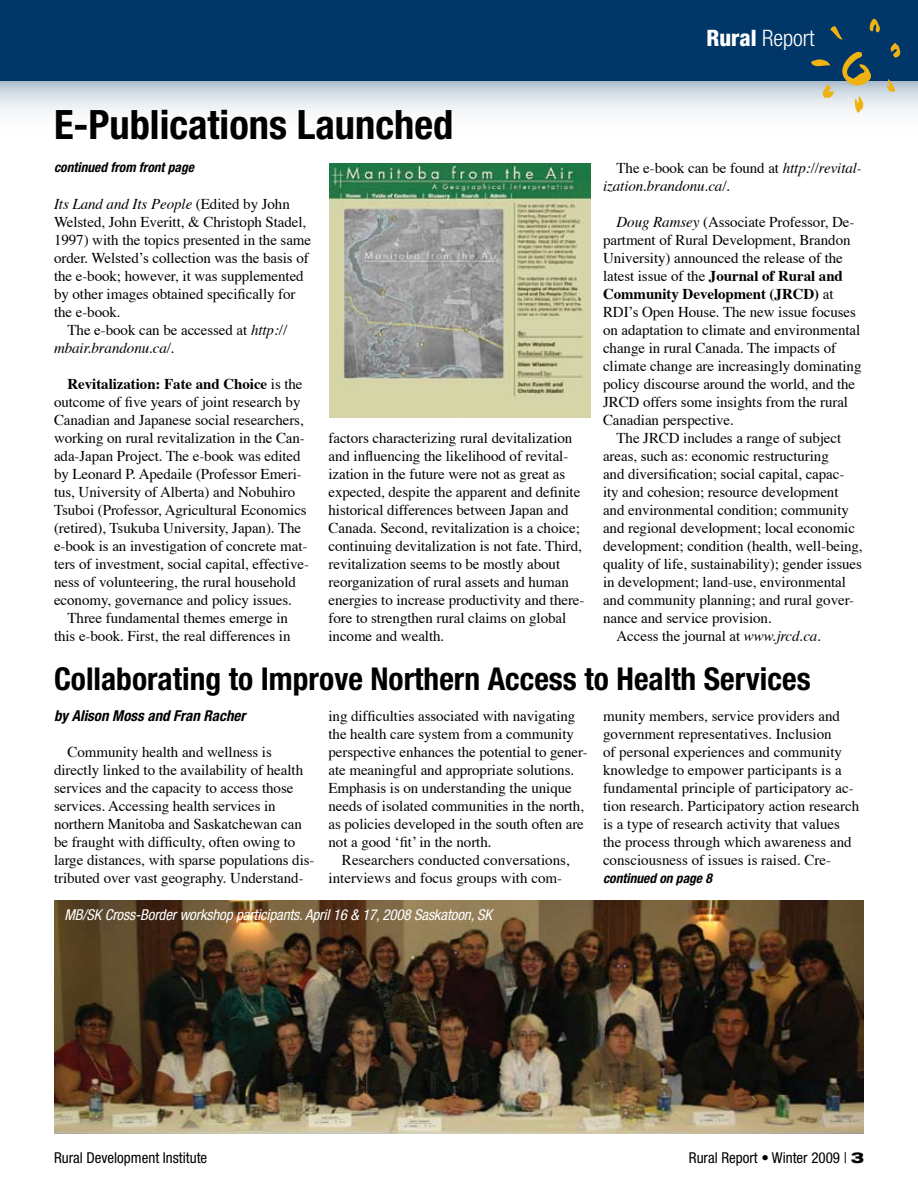
<style>
.page{position:relative;width:918px;height:1188px;background:#fff}
.page>*{position:absolute;margin:0;border:0;box-sizing:border-box;transform-origin:0 0}
.t1{font:700 condensed 40.5px "Helvetica Neue";color:#000}
.t2{font:700 condensed 31.5px "Helvetica Neue";color:#000}
.t3{font:300 condensed 22.65px "Helvetica Neue";color:#fff}
.t4{font:15px/18px "Times";letter-spacing:-.005em;color:#000}
.t5{font:italic 15px/18px "Times";letter-spacing:-.005em;color:#000}
.t6{font:italic condensed 15px "Helvetica Neue";letter-spacing:-.01em;color:#fff}
.t7{font:condensed 15px "Helvetica Neue";color:#000}
.t8{font:italic 700 condensed 15px "Helvetica Neue";color:#000}
.t9{font:italic 700 condensed 13.5px "Helvetica Neue";color:#000}
.s1{font-weight:800}
.s2{font-style:normal}
.s3{font-style:italic}
.s4{font-weight:700}
.s5{font-weight:800;font-stretch:expanded}
</style>
<div class="page">
<svg style="left:0;top:80px;width:918px;height:91px"></svg>
<div style="left:0;top:0;width:918px;height:80px;background:#003768"></div>
<svg style="left:869px;top:19px;width:11px;height:14px"></svg>
<svg style="left:830px;top:26px;width:13px;height:14px"></svg>
<svg style="left:890px;top:43px;width:10px;height:15px"></svg>
<svg style="left:886px;top:79px;width:9px;height:13px"></svg>
<svg style="left:811px;top:52px;width:61px;height:61px"></svg>
<img style="left:329px;top:164px;width:261px;height:253px">
<img style="left:54px;top:900px;width:810px;height:234px">
<h3 class="t3" style="left:706px;top:25px;width:110px"><span class="s1">Rural</span> Report</h3>
<h1 class="t1" style="left:54px;top:101px;width:401px">E-Publications Launched</h1>
<p class="t9" style="left:54px;top:160px;width:142px">continued from front page</p>
<p class="t5" style="left:54px;top:194px;width:237px">Its Land and Its People <span class="s2">(Edited by John</span></p>
<p class="t4" style="left:54px;top:211px;width:254px">Welsted, John Everitt, &amp; Christoph Stadel,</p>
<p class="t4" style="left:54px;top:229px;width:259px">1997) with the topics presented in the same</p>
<p class="t4" style="left:54px;top:247px;width:256px">order. Welsted’s collection was the basis of</p>
<p class="t4" style="left:54px;top:265px;width:251px">the e-book; however, it was supplemented</p>
<p class="t4" style="left:54px;top:283px;width:243px">by other images obtained specifically for</p>
<p class="t4" style="left:54px;top:301px;width:68px">the e-book.</p>
<p class="t4" style="left:68px;top:319px;width:221px">The e-book can be accessed at <span class="s3">http://</span></p>
<p class="t5" style="left:54px;top:338px;width:122px">mbair.brandonu.ca/.</p>
<p class="t4" style="left:54px;top:373px;width:257px;text-indent:14px"><span class="s4">Revitalization: Fate and Choice</span> is the outcome of five years of joint research by Canadian and Japanese social researchers, working on rural revitalization in the Can&shy;ada-Japan Project. The e-book was edited by Leonard P. Apedaile (Professor Emeri&shy;tus, University of Alberta) and Nobuhiro Tsuboi (Professor, Agricultural Economics (retired), Tsukuba University, Japan). The e-book is an investigation of concrete mat&shy;ters of investment, social capital, effective&shy;ness of volunteering, the rural household economy, governance and policy issues.</p>
<p class="t4" style="left:54px;top:607px;width:238px;text-align:right">Three fundamental themes emerge in this e-book. First, the real differences in</p>
<p class="t4" style="left:328px;top:427px;width:258px">factors characterizing rural devitalization and influencing the likelihood of revital&shy;ization in the future were not as great as expected, despite the apparent and definite historical differences between Japan and Canada. Second, revitalization is a choice; continuing devitalization is not fate. Third, revitalization seems to be mostly about reorganization of rural assets and human energies to increase productivity and there&shy;fore to strengthen rural claims on global income and wealth.</p>
<p class="t5" style="left:603px;top:158px;width:260px;text-indent:14px"><span class="s2">The e-book can be found at</span> http://revital&shy;ization.brandonu.ca/.</p>
<p class="t4" style="left:603px;top:212px;width:260px;text-indent:14px"><span class="s3">Doug Ramsey</span> (Associate Professor, De&shy;partment of Rural Development, Brandon University) announced the release of the latest issue of the <span class="s4">Journal of Rural and Community Development (JRCD)</span> at RDI’s Open House. The new issue focuses on adaptation to climate and environmental change in rural Canada. The impacts of climate change are increasingly dominating policy discourse around the world, and the JRCD offers some insights from the rural Canadian perspective.</p>
<p class="t4" style="left:616px;top:428px;width:226px">The JRCD includes a range of subject</p>
<p class="t4" style="left:603px;top:446px;width:227px">areas, such as: economic restructuring</p>
<p class="t4" style="left:603px;top:464px;width:243px">and diversification; social capital, capac-</p>
<p class="t4" style="left:603px;top:482px;width:237px">ity and cohesion; resource development</p>
<p class="t4" style="left:603px;top:500px;width:247px">and environmental condition; community</p>
<p class="t4" style="left:603px;top:518px;width:254px">and regional development; local economic</p>
<p class="t4" style="left:603px;top:536px;width:261px">development; condition (health, well-being,</p>
<p class="t4" style="left:603px;top:554px;width:261px">quality of life, sustainability); gender issues</p>
<p class="t4" style="left:603px;top:572px;width:244px">in development; land-use, environmental</p>
<p class="t4" style="left:603px;top:590px;width:253px">and community planning; and rural gover-</p>
<p class="t4" style="left:603px;top:608px;width:170px">nance and service provision.</p>
<p class="t4" style="left:616px;top:626px;width:206px">Access the journal at <span class="s3">www.jrcd.ca.</span></p>
<h2 class="t2" style="left:54px;top:660px;width:758px">Collaborating to Improve Northern Access to Health Services</h2>
<p class="t8" style="left:54px;top:706px;width:193px">by Alison Moss and Fran Racher</p>
<p class="t4" style="left:54px;top:742px;width:262px;text-indent:14px">Community health and wellness is directly linked to the availability of health services and the capacity to access those services. Accessing health services in northern Manitoba and Saskatchewan can be fraught with difficulty, often owing to large distances, with sparse populations dis&shy;tributed over vast geography. Understand-</p>
<p class="t4" style="left:328px;top:705px;width:261px">ing difficulties associated with navigating the health care system from a community perspective enhances the potential to gener&shy;ate meaningful and appropriate solutions.<br>Emphasis is on understanding the unique needs of isolated communities in the north, as policies developed in the south often are not a good ‘fit’ in the north.</p>
<p class="t4" style="left:328px;top:849px;width:243px;text-indent:13px">Researchers conducted conversations, interviews and focus groups with com-</p>
<p class="t6" style="left:64px;top:906px;width:429px">MB/SK Cross-Border workshop participants. April 16 &amp; 17, 2008 Saskatoon, SK</p>
<p class="t4" style="left:603px;top:705px;width:258px">munity members, service providers and government representatives. Inclusion<br>of personal experiences and community knowledge to empower participants is a fundamental principle of participatory ac&shy;tion research. Participatory action research is a type of research activity that values the process through which awareness and consciousness of issues is raised. Cre-</p>
<p class="t9" style="left:603px;top:870px;width:110px">continued on page 8</p>
<p class="t7" style="left:54px;top:1149px;width:155px">Rural Development Institute</p>
<p class="t7" style="left:689px;top:1149px;width:177px">Rural Report • Winter 2009 | <span class="s5">3</span></p>
</div>
